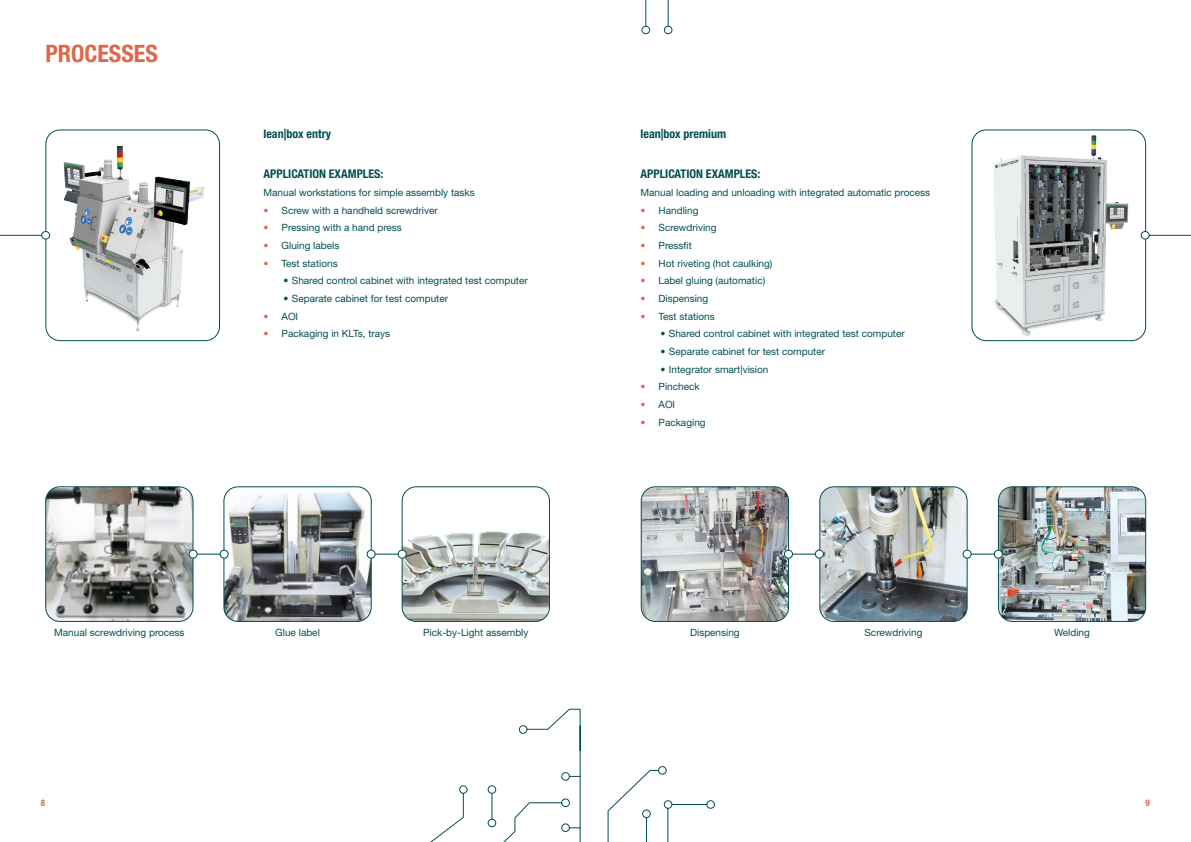
<style>
.page{position:relative;width:1191px;height:842px;background:#fff}
.page>*{position:absolute;margin:0;border:0;box-sizing:border-box;transform-origin:0 0}
.t1{font:700 condensed 24px "Helvetica Neue LT Std";color:#dd684c}
.Aufzählung_9_Pt_HelvNeueRoman{font:700 condensed 12px "Helvetica Neue LT Std";color:#004f53}
.Aufzählung_9_Pt_HelvNeueRoman-2{font:10px "Helvetica Neue LT Std";color:#004f53}
.t2{font:700 condensed 9px "Helvetica Neue LT Std";color:#dd684c}
.s1{font-weight:500;font-stretch:normal}
.s2{font-family:"Helvetica Neue LT";font-weight:700;font-stretch:condensed;color:#dd684c}
.s3{font-family:"Helvetica Neue LT";font-weight:700;font-stretch:condensed}
</style>
<div class="page">
<hr style="left:645px;top:0;width:1px;height:30px;background:#004f53">
<div style="left:642px;top:26px;width:7px;height:8px;background:#fff;border-radius:50%"></div>
<div style="left:641px;top:26px;width:9px;height:8px;border:1px solid #004f53;border-radius:50%"></div>
<hr style="left:667px;top:0;width:1px;height:30px;background:#004f53">
<div style="left:664px;top:26px;width:8px;height:8px;background:#fff;border-radius:50%"></div>
<div style="left:664px;top:26px;width:8px;height:8px;border:1px solid #004f53;border-radius:50%"></div>
<svg style="left:430px;top:708px;width:151px;height:134px"></svg>
<img style="left:402px;top:487px;width:147px;height:134px">
<div style="left:402px;top:486px;width:148px;height:136px;border:1px solid #004f53;border-radius:14px"></div>
<img style="left:225px;top:488px;width:145px;height:133px">
<div style="left:223px;top:486px;width:149px;height:136px;border:1px solid #004f53;border-radius:14px"></div>
<img style="left:47px;top:487px;width:146px;height:134px">
<div style="left:45px;top:486px;width:148px;height:136px;border:1px solid #004f53;border-radius:14px"></div>
<svg style="left:198px;top:554px;width:22px;height:1px"></svg>
<div style="left:220px;top:550px;width:8px;height:8px;background:#fff;border-radius:50%"></div>
<div style="left:220px;top:550px;width:9px;height:9px;border:1px solid #004f53;border-radius:50%"></div>
<div style="left:189px;top:550px;width:8px;height:8px;background:#fff;border-radius:50%"></div>
<div style="left:189px;top:550px;width:9px;height:9px;border:1px solid #004f53;border-radius:50%"></div>
<svg style="left:376px;top:554px;width:21px;height:1px"></svg>
<div style="left:398px;top:550px;width:8px;height:8px;background:#fff;border-radius:50%"></div>
<div style="left:397px;top:550px;width:10px;height:9px;border:1px solid #004f53;border-radius:50%"></div>
<div style="left:367px;top:550px;width:8px;height:8px;background:#fff;border-radius:50%"></div>
<div style="left:366px;top:550px;width:10px;height:9px;border:1px solid #004f53;border-radius:50%"></div>
<img style="left:821px;top:487px;width:146px;height:134px">
<div style="left:819px;top:486px;width:148px;height:136px;border:1px solid #004f53;border-radius:14px"></div>
<img style="left:998px;top:488px;width:147px;height:133px">
<div style="left:998px;top:486px;width:148px;height:136px;border:1px solid #004f53;border-radius:14px"></div>
<img style="left:641px;top:487px;width:147px;height:134px">
<div style="left:641px;top:486px;width:148px;height:136px;border:1px solid #004f53;border-radius:14px"></div>
<hr style="left:791px;top:554px;width:31px;height:1px;background:#004f53">
<div style="left:815px;top:550px;width:8px;height:8px;background:#fff;border-radius:50%"></div>
<div style="left:815px;top:550px;width:9px;height:9px;border:1px solid #004f53;border-radius:50%"></div>
<div style="left:784px;top:550px;width:8px;height:8px;background:#fff;border-radius:50%"></div>
<div style="left:784px;top:550px;width:9px;height:9px;border:1px solid #004f53;border-radius:50%"></div>
<hr style="left:969px;top:554px;width:32px;height:1px;background:#004f53">
<svg style="left:994px;top:550px;width:8px;height:8px"></svg>
<div style="left:993px;top:550px;width:9px;height:9px;border:1px solid #004f53;border-radius:50%"></div>
<div style="left:963px;top:550px;width:8px;height:8px;background:#fff;border-radius:50%"></div>
<div style="left:962px;top:550px;width:9px;height:9px;border:1px solid #004f53;border-radius:50%"></div>
<img style="left:973px;top:131px;width:172px;height:209px">
<div style="left:971px;top:129px;width:175px;height:212px;border:1px solid #004f53;border-radius:14px"></div>
<img style="left:47px;top:135px;width:172px;height:206px">
<div style="left:45px;top:129px;width:175px;height:212px;border:1px solid #004f53;border-radius:14px"></div>
<svg style="left:0;top:231px;width:51px;height:9px"></svg>
<svg style="left:1140px;top:231px;width:51px;height:9px"></svg>
<svg style="left:607px;top:766px;width:108px;height:76px"></svg>
<p class="t1" style="left:45px;top:39px;width:114px">PROCESSES</p>
<p class="Aufzählung_9_Pt_HelvNeueRoman" style="left:263px;top:126px;width:69px">lean<span class="s1">|</span>box entry</p>
<p class="Aufzählung_9_Pt_HelvNeueRoman" style="left:263px;top:167px;width:121px">APPLICATION EXAMPLES:</p>
<p class="Aufzählung_9_Pt_HelvNeueRoman-2" style="left:263px;top:186px;width:213px">Manual workstations for simple assembly tasks</p>
<p class="Aufzählung_9_Pt_HelvNeueRoman-2" style="left:263px;top:204px;width:176px"><span class="s2">•</span> Screw with a handheld screwdriver</p>
<p class="Aufzählung_9_Pt_HelvNeueRoman-2" style="left:263px;top:222px;width:140px"><span class="s2">•</span> Pressing with a hand press</p>
<p class="Aufzählung_9_Pt_HelvNeueRoman-2" style="left:263px;top:239px;width:77px"><span class="s2">•</span> Gluing labels</p>
<p class="Aufzählung_9_Pt_HelvNeueRoman-2" style="left:263px;top:257px;width:76px"><span class="s2">•</span> Test stations</p>
<p class="Aufzählung_9_Pt_HelvNeueRoman-2" style="left:283px;top:275px;width:246px"><span class="s3">•</span> Shared control cabinet with integrated test computer</p>
<p class="Aufzählung_9_Pt_HelvNeueRoman-2" style="left:283px;top:292px;width:166px"><span class="s3">•</span> Separate cabinet for test computer</p>
<p class="Aufzählung_9_Pt_HelvNeueRoman-2" style="left:263px;top:310px;width:36px"><span class="s2">•</span> AOI</p>
<p class="Aufzählung_9_Pt_HelvNeueRoman-2" style="left:263px;top:328px;width:128px"><span class="s2">•</span> Packaging in KLTs, trays</p>
<p class="Aufzählung_9_Pt_HelvNeueRoman" style="left:640px;top:126px;width:87px">lean<span class="s1">|</span>box premium</p>
<p class="Aufzählung_9_Pt_HelvNeueRoman" style="left:640px;top:167px;width:121px">APPLICATION EXAMPLES:</p>
<p class="Aufzählung_9_Pt_HelvNeueRoman-2" style="left:640px;top:186px;width:291px">Manual loading and unloading with integrated automatic process</p>
<p class="Aufzählung_9_Pt_HelvNeueRoman-2" style="left:640px;top:204px;width:59px"><span class="s2">•</span> Handling</p>
<p class="Aufzählung_9_Pt_HelvNeueRoman-2" style="left:640px;top:222px;width:77px"><span class="s2">•</span> Screwdriving</p>
<p class="Aufzählung_9_Pt_HelvNeueRoman-2" style="left:640px;top:239px;width:53px"><span class="s2">•</span> Pressfit</p>
<p class="Aufzählung_9_Pt_HelvNeueRoman-2" style="left:640px;top:257px;width:133px"><span class="s2">•</span> Hot riveting (hot caulking)</p>
<p class="Aufzählung_9_Pt_HelvNeueRoman-2" style="left:640px;top:275px;width:126px"><span class="s2">•</span> Label gluing (automatic)</p>
<p class="Aufzählung_9_Pt_HelvNeueRoman-2" style="left:640px;top:292px;width:69px"><span class="s2">•</span> Dispensing</p>
<p class="Aufzählung_9_Pt_HelvNeueRoman-2" style="left:640px;top:310px;width:76px"><span class="s2">•</span> Test stations</p>
<p class="Aufzählung_9_Pt_HelvNeueRoman-2" style="left:660px;top:328px;width:246px"><span class="s3">•</span> Shared control cabinet with integrated test computer</p>
<p class="Aufzählung_9_Pt_HelvNeueRoman-2" style="left:660px;top:345px;width:166px"><span class="s3">•</span> Separate cabinet for test computer</p>
<p class="Aufzählung_9_Pt_HelvNeueRoman-2" style="left:660px;top:363px;width:109px"><span class="s3">•</span> Integrator smart|vision</p>
<p class="Aufzählung_9_Pt_HelvNeueRoman-2" style="left:640px;top:381px;width:61px"><span class="s2">•</span> Pincheck</p>
<p class="Aufzählung_9_Pt_HelvNeueRoman-2" style="left:640px;top:398px;width:36px"><span class="s2">•</span> AOI</p>
<p class="Aufzählung_9_Pt_HelvNeueRoman-2" style="left:640px;top:416px;width:67px"><span class="s2">•</span> Packaging</p>
<p class="Aufzählung_9_Pt_HelvNeueRoman-2" style="left:54px;top:626px;width:132px">Manual screwdriving process</p>
<p class="Aufzählung_9_Pt_HelvNeueRoman-2" style="left:275px;top:626px;width:46px">Glue label</p>
<p class="Aufzählung_9_Pt_HelvNeueRoman-2" style="left:423px;top:626px;width:107px">Pick-by-Light assembly</p>
<p class="Aufzählung_9_Pt_HelvNeueRoman-2" style="left:690px;top:626px;width:51px">Dispensing</p>
<p class="Aufzählung_9_Pt_HelvNeueRoman-2" style="left:864px;top:626px;width:59px">Screwdriving</p>
<p class="Aufzählung_9_Pt_HelvNeueRoman-2" style="left:1054px;top:626px;width:37px">Welding</p>
<p class="t2" style="left:41px;top:797px;width:6px">8</p>
<p class="t2" style="left:1145px;top:797px;width:6px">9</p>
</div>
